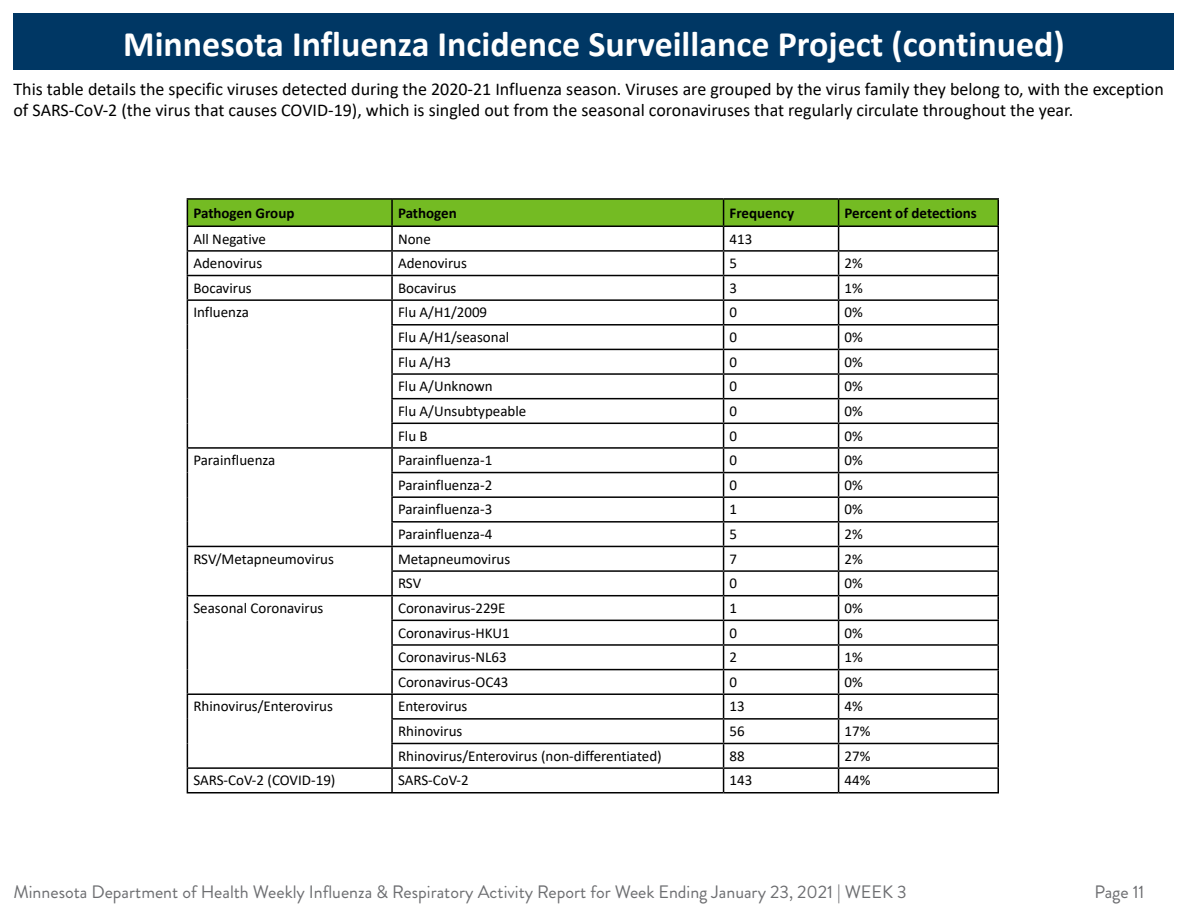
<style>
.page{position:relative;width:1188px;height:918px;background:#fff}
.page>*{position:absolute;margin:0;border:0;box-sizing:border-box;transform-origin:0 0}
.Sectionehad__H3{font:700 36px "Calibri";color:#fff}
.t1{font:18px/21.6px "Calibri";color:#000}
.t2{font:18px "Brandon Grotesque";color:#6d6e71}
.Table_body{font:15px "Calibri";color:#000}
.Table_body-2{font:700 15px "Calibri";color:#000}
</style>
<div class="page">
<div style="left:14px;top:14px;width:1160px;height:56px;background:#003764"></div>
<hr style="left:187px;top:792px;width:205px;height:2px;background:#000">
<hr style="left:392px;top:792px;width:332px;height:2px;background:#000">
<hr style="left:724px;top:792px;width:115px;height:2px;background:#000">
<hr style="left:839px;top:792px;width:160px;height:2px;background:#000">
<hr style="left:187px;top:198px;width:205px;height:2px;background:#000">
<svg style="left:187px;top:199px;width:812px;height:593px"></svg>
<hr style="left:392px;top:198px;width:332px;height:2px;background:#000">
<hr style="left:724px;top:198px;width:115px;height:2px;background:#000">
<hr style="left:839px;top:198px;width:160px;height:2px;background:#000">
<hr style="left:187px;top:226px;width:205px;height:1px;background:#000">
<hr style="left:392px;top:226px;width:332px;height:1px;background:#000">
<hr style="left:724px;top:226px;width:115px;height:1px;background:#000">
<hr style="left:839px;top:226px;width:160px;height:1px;background:#000">
<h3 class="Sectionehad__H3" style="left:123px;top:19px;width:943px">Minnesota Influenza Incidence Surveillance Project (continued)</h3>
<p class="t1" style="left:14px;top:77px;width:1152px">This table details the specific viruses detected during the 2020-21 Influenza season. Viruses are grouped by the virus family they belong to, with the exception of SARS-CoV-2 (the virus that causes COVID-19), which is singled out from the seasonal coronaviruses that regularly circulate throughout the year.</p>
<p class="Table_body-2" style="left:193px;top:203px;width:103px">Pathogen Group</p>
<p class="Table_body-2" style="left:398px;top:203px;width:60px">Pathogen</p>
<p class="Table_body-2" style="left:730px;top:203px;width:66px">Frequency</p>
<p class="Table_body-2" style="left:845px;top:203px;width:134px">Percent of detections</p>
<p class="Table_body" style="left:193px;top:228px;width:74px">All Negative</p>
<p class="Table_body" style="left:398px;top:228px;width:34px">None</p>
<p class="Table_body" style="left:730px;top:228px;width:24px">413</p>
<p class="Table_body" style="left:193px;top:253px;width:70px">Adenovirus</p>
<p class="Table_body" style="left:398px;top:253px;width:70px">Adenovirus</p>
<p class="Table_body" style="left:730px;top:253px;width:9px">5</p>
<p class="Table_body" style="left:845px;top:253px;width:20px">2%</p>
<p class="Table_body" style="left:193px;top:277px;width:60px">Bocavirus</p>
<p class="Table_body" style="left:398px;top:277px;width:60px">Bocavirus</p>
<p class="Table_body" style="left:730px;top:277px;width:9px">3</p>
<p class="Table_body" style="left:845px;top:277px;width:20px">1%</p>
<p class="Table_body" style="left:193px;top:302px;width:57px">Influenza</p>
<p class="Table_body" style="left:398px;top:302px;width:91px">Flu A/H1/2009</p>
<p class="Table_body" style="left:730px;top:302px;width:9px">0</p>
<p class="Table_body" style="left:845px;top:302px;width:20px">0%</p>
<p class="Table_body" style="left:398px;top:327px;width:113px">Flu A/H1/seasonal</p>
<p class="Table_body" style="left:730px;top:327px;width:9px">0</p>
<p class="Table_body" style="left:845px;top:327px;width:20px">0%</p>
<p class="Table_body" style="left:398px;top:351px;width:55px">Flu A/H3</p>
<p class="Table_body" style="left:730px;top:351px;width:9px">0</p>
<p class="Table_body" style="left:845px;top:351px;width:20px">0%</p>
<p class="Table_body" style="left:398px;top:376px;width:96px">Flu A/Unknown</p>
<p class="Table_body" style="left:730px;top:376px;width:9px">0</p>
<p class="Table_body" style="left:845px;top:376px;width:20px">0%</p>
<p class="Table_body" style="left:398px;top:401px;width:130px">Flu A/Unsubtypeable</p>
<p class="Table_body" style="left:730px;top:401px;width:9px">0</p>
<p class="Table_body" style="left:845px;top:401px;width:20px">0%</p>
<p class="Table_body" style="left:398px;top:425px;width:31px">Flu B</p>
<p class="Table_body" style="left:730px;top:425px;width:9px">0</p>
<p class="Table_body" style="left:845px;top:425px;width:20px">0%</p>
<p class="Table_body" style="left:193px;top:450px;width:84px">Parainfluenza</p>
<p class="Table_body" style="left:398px;top:450px;width:96px">Parainfluenza-1</p>
<p class="Table_body" style="left:730px;top:450px;width:9px">0</p>
<p class="Table_body" style="left:845px;top:450px;width:20px">0%</p>
<p class="Table_body" style="left:398px;top:474px;width:96px">Parainfluenza-2</p>
<p class="Table_body" style="left:730px;top:474px;width:9px">0</p>
<p class="Table_body" style="left:845px;top:474px;width:20px">0%</p>
<p class="Table_body" style="left:398px;top:499px;width:96px">Parainfluenza-3</p>
<p class="Table_body" style="left:730px;top:499px;width:9px">1</p>
<p class="Table_body" style="left:845px;top:499px;width:20px">0%</p>
<p class="Table_body" style="left:398px;top:524px;width:96px">Parainfluenza-4</p>
<p class="Table_body" style="left:730px;top:524px;width:9px">5</p>
<p class="Table_body" style="left:845px;top:524px;width:20px">2%</p>
<p class="Table_body" style="left:193px;top:548px;width:142px">RSV/Metapneumovirus</p>
<p class="Table_body" style="left:398px;top:548px;width:114px">Metapneumovirus</p>
<p class="Table_body" style="left:730px;top:548px;width:9px">7</p>
<p class="Table_body" style="left:845px;top:548px;width:20px">2%</p>
<p class="Table_body" style="left:398px;top:573px;width:25px">RSV</p>
<p class="Table_body" style="left:730px;top:573px;width:9px">0</p>
<p class="Table_body" style="left:845px;top:573px;width:20px">0%</p>
<p class="Table_body" style="left:193px;top:598px;width:132px">Seasonal Coronavirus</p>
<p class="Table_body" style="left:398px;top:598px;width:109px">Coronavirus-229E</p>
<p class="Table_body" style="left:730px;top:598px;width:9px">1</p>
<p class="Table_body" style="left:845px;top:598px;width:20px">0%</p>
<p class="Table_body" style="left:398px;top:622px;width:113px">Coronavirus-HKU1</p>
<p class="Table_body" style="left:730px;top:622px;width:9px">0</p>
<p class="Table_body" style="left:845px;top:622px;width:20px">0%</p>
<p class="Table_body" style="left:398px;top:647px;width:110px">Coronavirus-NL63</p>
<p class="Table_body" style="left:730px;top:647px;width:9px">2</p>
<p class="Table_body" style="left:845px;top:647px;width:20px">1%</p>
<p class="Table_body" style="left:398px;top:671px;width:112px">Coronavirus-OC43</p>
<p class="Table_body" style="left:730px;top:671px;width:9px">0</p>
<p class="Table_body" style="left:845px;top:671px;width:20px">0%</p>
<p class="Table_body" style="left:193px;top:696px;width:141px">Rhinovirus/Enterovirus</p>
<p class="Table_body" style="left:398px;top:696px;width:71px">Enterovirus</p>
<p class="Table_body" style="left:730px;top:696px;width:17px">13</p>
<p class="Table_body" style="left:845px;top:696px;width:20px">4%</p>
<p class="Table_body" style="left:398px;top:721px;width:66px">Rhinovirus</p>
<p class="Table_body" style="left:730px;top:721px;width:17px">56</p>
<p class="Table_body" style="left:845px;top:721px;width:27px">17%</p>
<p class="Table_body" style="left:398px;top:745px;width:265px">Rhinovirus/Enterovirus (non-differentiated)</p>
<p class="Table_body" style="left:730px;top:745px;width:17px">88</p>
<p class="Table_body" style="left:845px;top:745px;width:27px">27%</p>
<p class="Table_body" style="left:193px;top:770px;width:144px">SARS-CoV-2 (COVID-19)</p>
<p class="Table_body" style="left:398px;top:770px;width:72px">SARS-CoV-2</p>
<p class="Table_body" style="left:730px;top:770px;width:24px">143</p>
<p class="Table_body" style="left:845px;top:770px;width:27px">44%</p>
<p class="t2" style="left:14px;top:879px;width:895px">Minnesota Department of Health Weekly Influenza &amp; Respiratory Activity Report for Week Ending January 23, 2021 | WEEK 3</p>
<p class="t2" style="left:1094px;top:879px;width:52px">Page 11</p>
</div>
